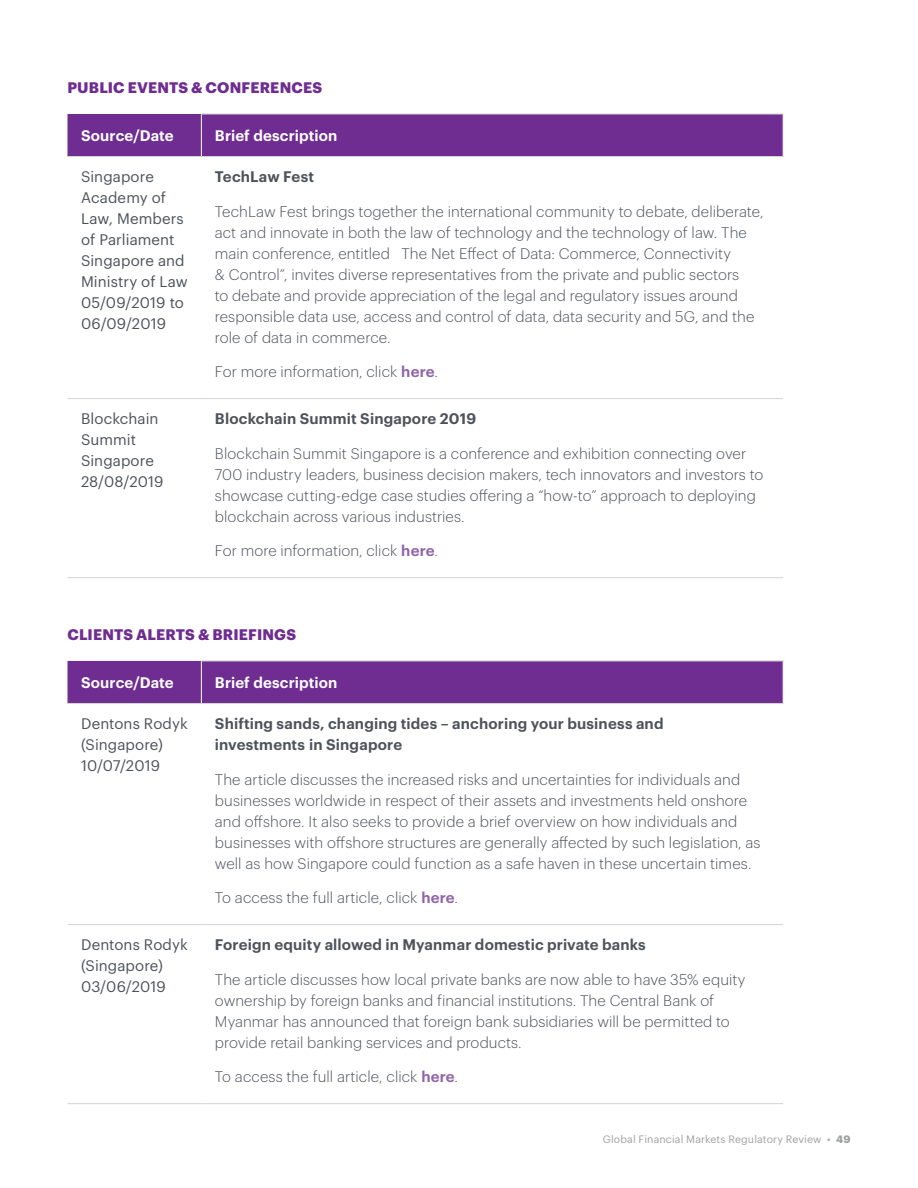
<style>
.page{position:relative;width:918px;height:1188px;background:#fff}
.page>*{position:absolute;margin:0;border:0;box-sizing:border-box;transform-origin:0 0}
.t1{font:300 15px/21px "Dentons Sans";letter-spacing:.005em;color:#4e525a}
.t2{font:15px/21px "Dentons Sans";letter-spacing:.005em;color:#4e525a}
.t3{font:600 15px/21px "Dentons Sans";letter-spacing:.01em;color:#4e525a}
.t4{font:600 15px "Dentons Sans";letter-spacing:.01em;color:#fff}
.t5{font:700 15px "Dentons Sans";letter-spacing:.01em;color:#6f2c91}
.t6{font:10.5px "Dentons Sans";letter-spacing:.015em;color:#9fa0a1}
.s1{font-weight:600;color:#9064aa}
.s2{font-weight:700}
</style>
<div class="page">
<div style="left:68px;top:114px;width:715px;height:42px;background:#6f2c91"></div>
<hr style="left:201px;top:114px;width:583px;height:1px;background:#d5d5d2">
<hr style="left:68px;top:398px;width:133px;height:1px;background:#d5d5d2">
<hr style="left:201px;top:398px;width:582px;height:1px;background:#d5d5d2">
<hr style="left:201px;top:114px;width:1px;height:42px;background:#fff">
<hr style="left:783px;top:114px;width:1px;height:42px;background:#fff">
<hr style="left:68px;top:156px;width:133px;height:1px;background:#d5d5d2">
<hr style="left:68px;top:577px;width:133px;height:1px;background:#d5d5d2">
<hr style="left:201px;top:156px;width:583px;height:1px;background:#d5d5d2">
<hr style="left:201px;top:577px;width:582px;height:1px;background:#d5d5d2">
<div style="left:68px;top:661px;width:715px;height:42px;background:#6f2c91"></div>
<hr style="left:201px;top:661px;width:583px;height:1px;background:#d5d5d2">
<hr style="left:68px;top:924px;width:133px;height:1px;background:#d5d5d2">
<hr style="left:201px;top:924px;width:582px;height:1px;background:#d5d5d2">
<hr style="left:201px;top:661px;width:1px;height:42px;background:#fff">
<hr style="left:783px;top:661px;width:1px;height:42px;background:#fff">
<hr style="left:68px;top:703px;width:133px;height:1px;background:#d5d5d2">
<hr style="left:68px;top:1103px;width:133px;height:1px;background:#d5d5d2">
<hr style="left:201px;top:703px;width:583px;height:1px;background:#d5d5d2">
<hr style="left:201px;top:1103px;width:582px;height:1px;background:#d5d5d2">
<p class="t5" style="left:68px;top:76px;width:256px">PUBLIC EVENTS &amp; CONFERENCES</p>
<p class="t4" style="left:81px;top:125px;width:94px">Source/Date</p>
<p class="t4" style="left:215px;top:125px;width:124px">Brief description</p>
<p class="t2" style="left:81px;top:165px;width:108px">Singapore<br>Academy of<br>Law, Members of Parliament<br>Singapore and<br>Ministry of Law<br>05/09/2019 to<br>06/09/2019</p>
<p class="t3" style="left:215px;top:165px;width:101px">TechLaw Fest</p>
<p class="t1" style="left:215px;top:200px;width:550px">TechLaw Fest brings together the international community to debate, deliberate, act and innovate in both the law of technology and the technology of law. The main conference, entitled ‟The Net Effect of Data: Commerce, Connectivity<br>&amp; Control”, invites diverse representatives from the private and public sectors<br>to debate and provide appreciation of the legal and regulatory issues around responsible data use, access and control of data, data security and 5G, and the role of data in commerce.</p>
<p class="t1" style="left:215px;top:360px;width:225px">For more information, click <span class="s1">here</span>.</p>
<p class="t2" style="left:81px;top:407px;width:84px">Blockchain<br>Summit<br>Singapore<br>28/08/2019</p>
<p class="t3" style="left:215px;top:407px;width:263px">Blockchain Summit Singapore 2019</p>
<p class="t1" style="left:215px;top:442px;width:550px">Blockchain Summit Singapore is a conference and exhibition connecting over 700 industry leaders, business decision makers, tech innovators and investors to showcase cutting-edge case studies offering a “how-to” approach to deploying blockchain across various industries.</p>
<p class="t1" style="left:215px;top:539px;width:225px">For more information, click <span class="s1">here</span>.</p>
<p class="t5" style="left:68px;top:623px;width:230px">CLIENTS ALERTS &amp; BRIEFINGS</p>
<p class="t4" style="left:81px;top:671px;width:94px">Source/Date</p>
<p class="t4" style="left:215px;top:671px;width:124px">Brief description</p>
<p class="t2" style="left:81px;top:712px;width:108px">Dentons Rodyk (Singapore)<br>10/07/2019</p>
<p class="t3" style="left:215px;top:712px;width:450px">Shifting sands, changing tides – anchoring your business and investments in Singapore</p>
<p class="t1" style="left:215px;top:768px;width:547px">The article discusses the increased risks and uncertainties for individuals and businesses worldwide in respect of their assets and investments held onshore and offshore. It also seeks to provide a brief overview on how individuals and businesses with offshore structures are generally affected by such legislation, as well as how Singapore could function as a safe haven in these uncertain times.</p>
<p class="t1" style="left:215px;top:886px;width:245px">To access the full article, click <span class="s1">here</span>.</p>
<p class="t2" style="left:81px;top:933px;width:108px">Dentons Rodyk (Singapore)<br>03/06/2019</p>
<p class="t3" style="left:215px;top:933px;width:432px">Foreign equity allowed in Myanmar domestic private banks</p>
<p class="t1" style="left:215px;top:968px;width:532px">The article discusses how local private banks are now able to have 35% equity ownership by foreign banks and financial institutions. The Central Bank of Myanmar has announced that foreign bank subsidiaries will be permitted to provide retail banking services and products.</p>
<p class="t1" style="left:215px;top:1065px;width:245px">To access the full article, click <span class="s1">here</span>.</p>
<p class="t6" style="left:603px;top:1131px;width:249px">Global Financial Markets Regulatory Review • <span class="s2">49</span></p>
</div>
